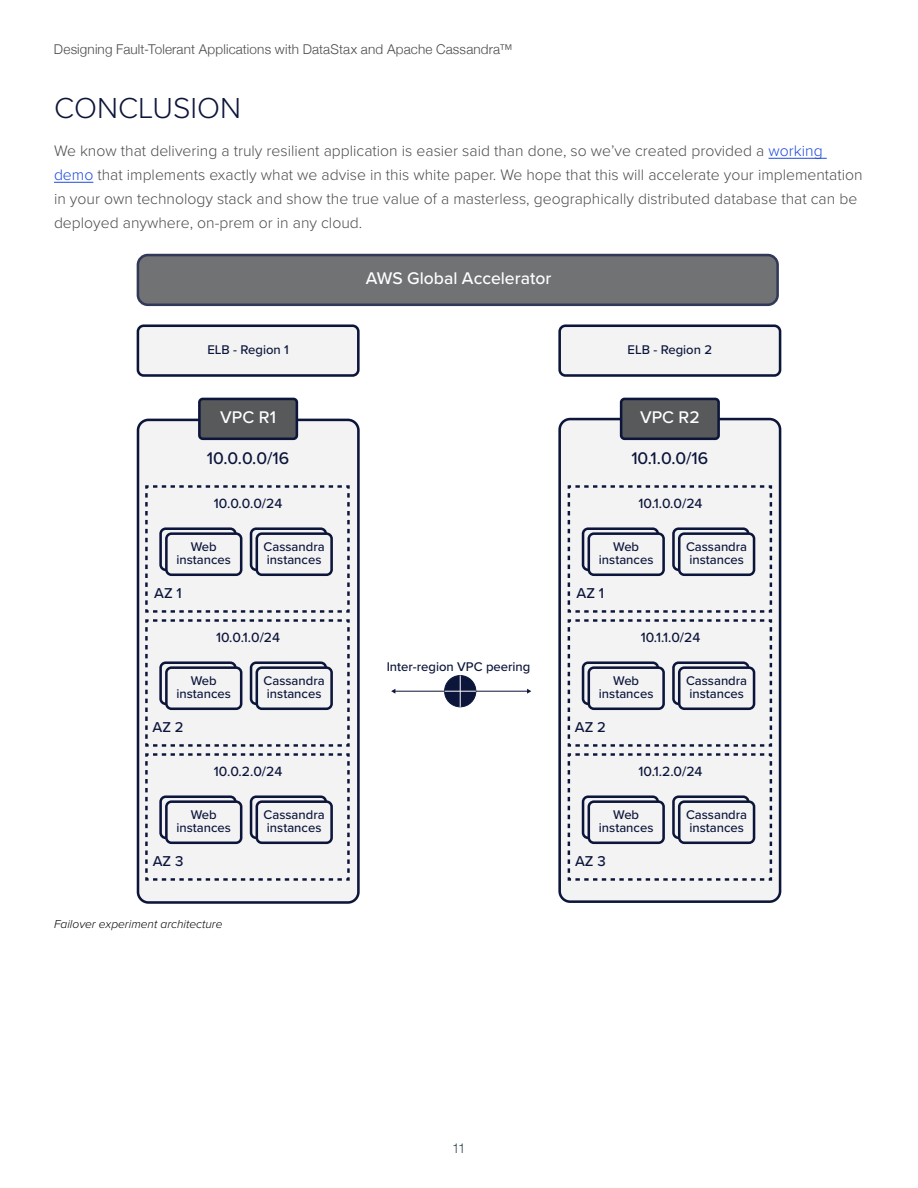
<style>
.page{position:relative;width:918px;height:1188px;background:#fff}
.page>*{position:absolute;margin:0;border:0;box-sizing:border-box;transform-origin:0 0}
.t1{font:300 30px "Proxima Nova";color:#0c153a}
.t2{font:500 17.55px "Proxima Nova";color:#fff}
.t3{font:500 17.55px "Proxima Nova";color:#0c153a}
.t4{font:300 15.75px/24px "Proxima Nova";color:#4d4d4f}
.t5{font:500 14.85px "Proxima Nova";color:#0c153a}
.t6{font:500 13.95px "Proxima Nova";color:#0c153a}
.t7{font:300 13.5px "Helvetica Neue";letter-spacing:.01em;color:#4d4d4f}
.t8{font:300 13.5px "Helvetica Neue";color:#374d52}
.t9{font:500 13.05px/12.5px "Proxima Nova";color:#0c153a;text-align:center}
.t10{font:italic 300 12px "Proxima Nova";color:#000}
.s1{color:#1e4adf}
</style>
<div class="page">
<hr style="left:769px;top:158px;width:58px;height:1px;background:#1e4adf">
<hr style="left:54px;top:182px;width:39px;height:1px;background:#1e4adf">
<div style="left:138px;top:420px;width:220px;height:482px;background:#f3f3f4;border-radius:10px"></div>
<div style="left:137px;top:419px;width:223px;height:485px;border:3px solid #0c153a;border-radius:10px"></div>
<div style="left:560px;top:419px;width:220px;height:483px;background:#f3f3f4;border-radius:10px"></div>
<div style="left:558px;top:418px;width:223px;height:485px;border:3px solid #0c153a;border-radius:10px"></div>
<div style="left:138px;top:255px;width:640px;height:50px;background:#717274;border-radius:10px"></div>
<div style="left:137px;top:254px;width:642px;height:52px;border:3px solid #0c153a;border-radius:10px"></div>
<div style="left:138px;top:326px;width:220px;height:49px;background:#f3f3f4;border-radius:6px"></div>
<div style="left:137px;top:324px;width:223px;height:53px;border:3px solid #0c153a;border-radius:6px"></div>
<div style="left:560px;top:326px;width:220px;height:49px;background:#f3f3f4;border-radius:6px"></div>
<div style="left:558px;top:324px;width:223px;height:53px;border:3px solid #0c153a;border-radius:6px"></div>
<div style="left:621px;top:399px;width:98px;height:40px;background:#58595b;border-radius:3px"></div>
<div style="left:620px;top:398px;width:100px;height:42px;border:3px solid #0c153a;border-radius:3px"></div>
<div style="left:199px;top:399px;width:98px;height:40px;background:#58595b;border-radius:3px"></div>
<div style="left:198px;top:398px;width:100px;height:42px;border:3px solid #0c153a;border-radius:3px"></div>
<svg style="left:145px;top:485px;width:205px;height:396px"></svg>
<svg style="left:567px;top:485px;width:206px;height:396px"></svg>
<hr style="left:395px;top:691px;width:133px;height:1px;background:#0c153a">
<svg style="left:391px;top:689px;width:4px;height:5px"></svg>
<svg style="left:527px;top:689px;width:4px;height:5px"></svg>
<div style="left:445px;top:676px;width:31px;height:31px;background:#0c153a;border-radius:50%"></div>
<div style="left:444px;top:675px;width:32px;height:32px;border:1px solid #0c153a;border-radius:50%"></div>
<hr style="left:460px;top:676px;width:1px;height:31px;background:#fff">
<hr style="left:445px;top:691px;width:31px;height:1px;background:#fff">
<p class="t7" style="left:54px;top:38px;width:460px">Designing Fault-Tolerant Applications with DataStax and Apache Cassandra™</p>
<h1 class="t1" style="left:54px;top:86px;width:189px">CONCLUSION</h1>
<p class="t4" style="left:54px;top:138px;width:810px">We know that delivering a truly resilient application is easier said than done, so we’ve created provided a <span class="s1">working demo</span> that implements exactly what we advise in this white paper. We hope that this will accelerate your implementation in your own technology stack and show the true value of a masterless, geographically distributed database that can be deployed anywhere, on-prem or in any cloud.</p>
<p class="t9" style="left:207px;top:343px;width:83px">ELB - Region 1</p>
<p class="t2" style="left:366px;top:265px;width:187px">AWS Global Accelerator</p>
<p class="t9" style="left:628px;top:343px;width:86px">ELB - Region 2</p>
<p class="t2" style="left:220px;top:404px;width:57px">VPC R1</p>
<p class="t2" style="left:640px;top:404px;width:61px">VPC R2</p>
<p class="t3" style="left:207px;top:445px;width:84px">10.0.0.0/16</p>
<p class="t3" style="left:631px;top:445px;width:79px">10.1.0.0/16</p>
<p class="t6" style="left:214px;top:493px;width:70px">10.0.0.0/24</p>
<p class="t9" style="left:264px;top:540px;width:63px;text-align:left">Cassandra instances</p>
<p class="t9" style="left:176px;top:540px;width:56px">Web instances</p>
<p class="t6" style="left:639px;top:493px;width:65px">10.1.0.0/24</p>
<p class="t9" style="left:686px;top:540px;width:63px;text-align:left">Cassandra instances</p>
<p class="t9" style="left:599px;top:540px;width:56px">Web instances</p>
<p class="t5" style="left:154px;top:582px;width:29px">AZ 1</p>
<p class="t5" style="left:577px;top:582px;width:29px">AZ 1</p>
<p class="t6" style="left:216px;top:627px;width:65px">10.0.1.0/24</p>
<p class="t9" style="left:264px;top:674px;width:63px;text-align:left">Cassandra instances</p>
<p class="t9" style="left:176px;top:674px;width:56px">Web instances</p>
<p class="t9" style="left:387px;top:660px;width:145px">Inter-region VPC peering</p>
<p class="t6" style="left:641px;top:627px;width:61px">10.1.1.0/24</p>
<p class="t9" style="left:686px;top:674px;width:63px;text-align:left">Cassandra instances</p>
<p class="t9" style="left:599px;top:674px;width:56px">Web instances</p>
<p class="t5" style="left:152px;top:716px;width:33px">AZ 2</p>
<p class="t5" style="left:575px;top:716px;width:33px">AZ 2</p>
<p class="t6" style="left:214px;top:761px;width:70px">10.0.2.0/24</p>
<p class="t9" style="left:264px;top:808px;width:63px;text-align:left">Cassandra instances</p>
<p class="t9" style="left:176px;top:808px;width:56px">Web instances</p>
<p class="t6" style="left:639px;top:761px;width:66px">10.1.2.0/24</p>
<p class="t9" style="left:686px;top:808px;width:63px;text-align:left">Cassandra instances</p>
<p class="t9" style="left:599px;top:808px;width:56px">Web instances</p>
<p class="t5" style="left:153px;top:850px;width:32px">AZ 3</p>
<p class="t5" style="left:575px;top:850px;width:32px">AZ 3</p>
<p class="t10" style="left:54px;top:917px;width:170px">Failover experiment architecture</p>
<p class="t8" style="left:452px;top:1138px;width:15px">11</p>
</div>
